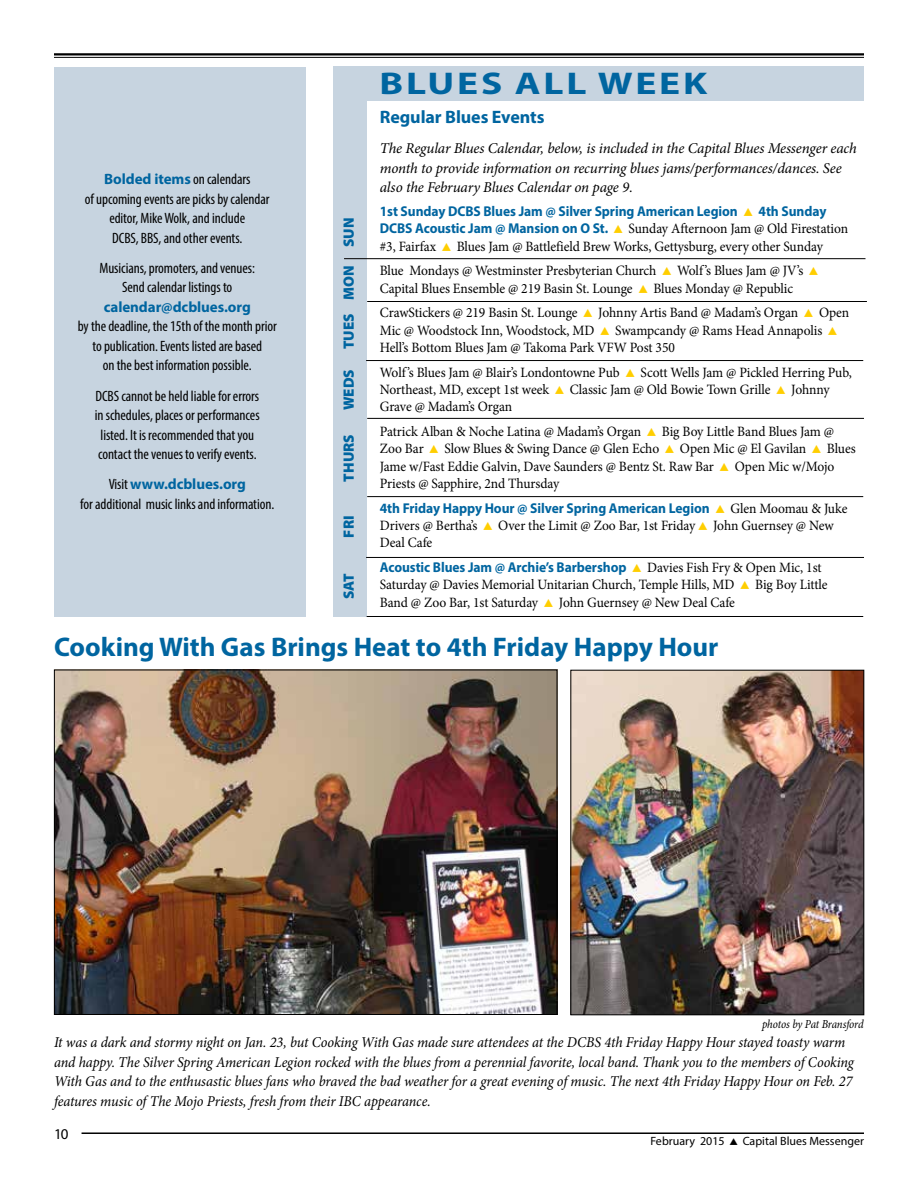
<style>
.page{position:relative;width:918px;height:1188px;background:#fff}
.page>*{position:absolute;margin:0;border:0;box-sizing:border-box;transform-origin:0 0}
.t1{font:700 31.5px "Myriad Pro";letter-spacing:.07em;color:#0065a0;scale:1.25 1}
.t2{font:700 27px "Myriad Pro";color:#0065a0}
.t3{font:700 18px "Myriad Pro";letter-spacing:-.005em;color:#0065a0}
.t4{font:condensed 15px/19.5px "Myriad Pro";letter-spacing:-.005em;color:#000;text-align:center}
.t5{font:italic 15px/19.5px "Minion Pro";letter-spacing:-.01em;color:#000;scale:.95 1}
.t6{font:italic 15px/19.5px "Minion Pro";letter-spacing:-.01em;color:#000}
.t7{font:900 15px "Myriad Pro";color:#0065a0}
.t8{font:700 15px "Myriad Pro";letter-spacing:-.005em;color:#0065a0}
.t9{font:15px "Myriad Pro";color:#000}
.t10{font:14.25px/17.2px "Minion Pro";letter-spacing:-.01em;color:#000;scale:.95 1}
.t11{font:700 14.25px "Myriad Pro";letter-spacing:-.005em;color:#0065a0;scale:.95 1}
.t12{font:italic 12.15px "Minion Pro";letter-spacing:-.01em;color:#000;scale:.9 1}
.t13{font:12px "Myriad Pro";color:#000}
.s1{font-weight:700;font-stretch:normal;color:#0065a0}
.s2{font-family:"Zingbats";font-weight:400;color:#ffce00}
.s3{font-family:"Myriad Pro";font-weight:700;color:#0065a0}
.s4{font-family:"Zingbats";color:#ffce00}
.s5{font-family:"Minion Pro";font-weight:400;color:#000}
.s6{font-family:"Zingbats"}
</style>
<div class="page">
<hr style="left:54px;top:53px;width:810px;height:3px;background:#000">
<hr style="left:54px;top:57px;width:810px;height:1px;background:#000">
<hr style="left:82px;top:1132px;width:782px;height:2px;background:#000">
<div style="left:54px;top:68px;width:252px;height:549px;background:#c7d4e0"></div>
<div style="left:333px;top:76px;width:34px;height:541px;background:#c7d4e0"></div>
<hr style="left:344px;top:258px;width:522px;height:1px;background:#000">
<div style="left:333px;top:66px;width:531px;height:34px;background:#c7d4e0"></div>
<hr style="left:367px;top:301px;width:500px;height:1px;background:#000">
<hr style="left:366px;top:360px;width:497px;height:1px;background:#000">
<hr style="left:367px;top:418px;width:497px;height:1px;background:#000">
<hr style="left:366px;top:557px;width:498px;height:1px;background:#000">
<hr style="left:367px;top:496px;width:496px;height:1px;background:#000">
<hr style="left:367px;top:616px;width:496px;height:1px;background:#000">
<img style="left:56px;top:672px;width:499px;height:341px">
<img style="left:572px;top:672px;width:290px;height:341px">
<div style="left:570px;top:670px;width:294px;height:345px;border:1px solid #000"></div>
<p class="t4" style="left:85px;top:169px;width:186px"><span class="s1">Bolded items</span> on calendars<br>of upcoming events are picks by calendar editor, Mike Wolk, and include<br>DCBS, BBS, and other events.</p>
<p class="t4" style="left:100px;top:258px;width:157px">Musicians, promoters, and venues:<br>Send calendar listings to</p>
<p class="t8" style="left:104px;top:297px;width:148px">calendar@dcblues.org</p>
<p class="t4" style="left:78px;top:316px;width:200px">by the deadline, the 15th of the month prior to publication. Events listed are based<br>on the best information possible.</p>
<p class="t4" style="left:95px;top:386px;width:166px">DCBS cannot be held liable for errors in schedules, places or performances listed. It is recommended that you contact the venues to verify events.</p>
<p class="t4" style="left:80px;top:475px;width:196px">Visit <span class="s1">www.dcblues.org<br></span>for additional music links and information.</p>
<p class="t7" style="left:340px;top:247px;width:31px;rotate:-90deg">SUN</p>
<p class="t7" style="left:340px;top:300px;width:36px;rotate:-90deg">MON</p>
<p class="t7" style="left:340px;top:349px;width:37px;rotate:-90deg">TUES</p>
<p class="t7" style="left:340px;top:410px;width:42px;rotate:-90deg">WEDS</p>
<p class="t7" style="left:340px;top:482px;width:49px;rotate:-90deg">THURS</p>
<p class="t7" style="left:340px;top:538px;width:24px;rotate:-90deg">FRI</p>
<p class="t7" style="left:340px;top:599px;width:27px;rotate:-90deg">SAT</p>
<h1 class="t1" style="left:379px;top:62px;width:264px">BLUES ALL WEEK</h1>
<p class="t3" style="left:380px;top:105px;width:166px">Regular Blues Events</p>
<p class="t6" style="left:380px;top:139px;width:478px">The Regular Blues Calendar, below, is included in the Capital Blues Messenger each month to provide information on recurring blues jams/performances/dances. See also the February Blues Calendar on page 9.</p>
<p class="t11" style="left:380px;top:202px;width:472px">1st Sunday DCBS Blues Jam @ Silver Spring American Legion <span class="s2">s</span> 4th Sunday</p>
<p class="t10" style="left:380px;top:220px;width:495px"><span class="s3">DCBS Acoustic Jam @ Mansion on O St.</span> <span class="s4">s</span> Sunday Afternoon Jam @ Old Firestation #3, Fairfax <span class="s4">s</span> Blues Jam @ Battlefield Brew Works, Gettysburg, every other Sunday</p>
<p class="t10" style="left:380px;top:262px;width:463px">Blue Mondays @ Westminster Presbyterian Church <span class="s4">s</span> Wolf’s Blues Jam @ JV’s <span class="s4">s<br></span>Capital Blues Ensemble @ 219 Basin St. Lounge <span class="s4">s</span> Blues Monday @ Republic</p>
<p class="t10" style="left:380px;top:304px;width:496px">CrawStickers @ 219 Basin St. Lounge <span class="s4">s</span> Johnny Artis Band @ Madam’s Organ <span class="s4">s</span> Open<br>Mic @ Woodstock Inn, Woodstock, MD <span class="s4">s</span> Swampcandy @ Rams Head Annapolis <span class="s4">s<br></span>Hell’s Bottom Blues Jam @ Takoma Park VFW Post 350</p>
<p class="t10" style="left:380px;top:364px;width:498px">Wolf’s Blues Jam @ Blair’s Londontowne Pub <span class="s4">s</span> Scott Wells Jam @ Pickled Herring Pub,<br>Northeast, MD, except 1st week <span class="s4">s</span> Classic Jam @ Old Bowie Town Grille <span class="s4">s</span> Johnny<br>Grave @ Madam’s Organ</p>
<p class="t10" style="left:380px;top:423px;width:502px">Patrick Alban &amp; Noche Latina @ Madam’s Organ <span class="s4">s</span> Big Boy Little Band Blues Jam @ Zoo Bar <span class="s4">s</span> Slow Blues &amp; Swing Dance @ Glen Echo <span class="s4">s</span> Open Mic @ El Gavilan <span class="s4">s</span> Blues Jame w/Fast Eddie Galvin, Dave Saunders @ Bentz St. Raw Bar <span class="s4">s</span> Open Mic w/Mojo Priests @ Sapphire, 2nd Thursday</p>
<p class="t11" style="left:380px;top:499px;width:494px">4th Friday Happy Hour @ Silver Spring American Legion <span class="s2">s</span> <span class="s5">Glen Moomau &amp; Juke</span></p>
<p class="t10" style="left:380px;top:517px;width:480px">Drivers @ Bertha’s <span class="s4">s</span> Over the Limit @ Zoo Bar, 1st Friday <span class="s4">s</span> John Guernsey @ New<br>Deal Cafe</p>
<p class="t11" style="left:380px;top:558px;width:467px">Acoustic Blues Jam @ Archie’s Barbershop <span class="s2">s</span> <span class="s5">Davies Fish Fry &amp; Open Mic, 1st</span></p>
<p class="t10" style="left:380px;top:576px;width:473px">Saturday @ Davies Memorial Unitarian Church, Temple Hills, MD <span class="s4">s</span> Big Boy Little<br>Band @ Zoo Bar, 1st Saturday <span class="s4">s</span> John Guernsey @ New Deal Cafe</p>
<h2 class="t2" style="left:54px;top:629px;width:666px">Cooking With Gas Brings Heat to 4th Friday Happy Hour</h2>
<p class="t12" style="left:762px;top:1016px;width:114px">photos by Pat Bransford</p>
<p class="t5" style="left:54px;top:1033px;width:843px">It was a dark and stormy night on Jan. 23, but Cooking With Gas made sure attendees at the DCBS 4th Friday Happy Hour stayed toasty warm and happy. The Silver Spring American Legion rocked with the blues from a perennial favorite, local band. Thank you to the members of Cooking With Gas and to the enthusastic blues fans who braved the bad weather for a great evening of music. The next 4th Friday Happy Hour on Feb. 27 features music of The Mojo Priests, fresh from their IBC appearance.</p>
<p class="t9" style="left:54px;top:1125px;width:16px">10</p>
<p class="t13" style="left:651px;top:1133px;width:215px">February 2015 <span class="s6">s</span> Capital Blues Messenger</p>
</div>
